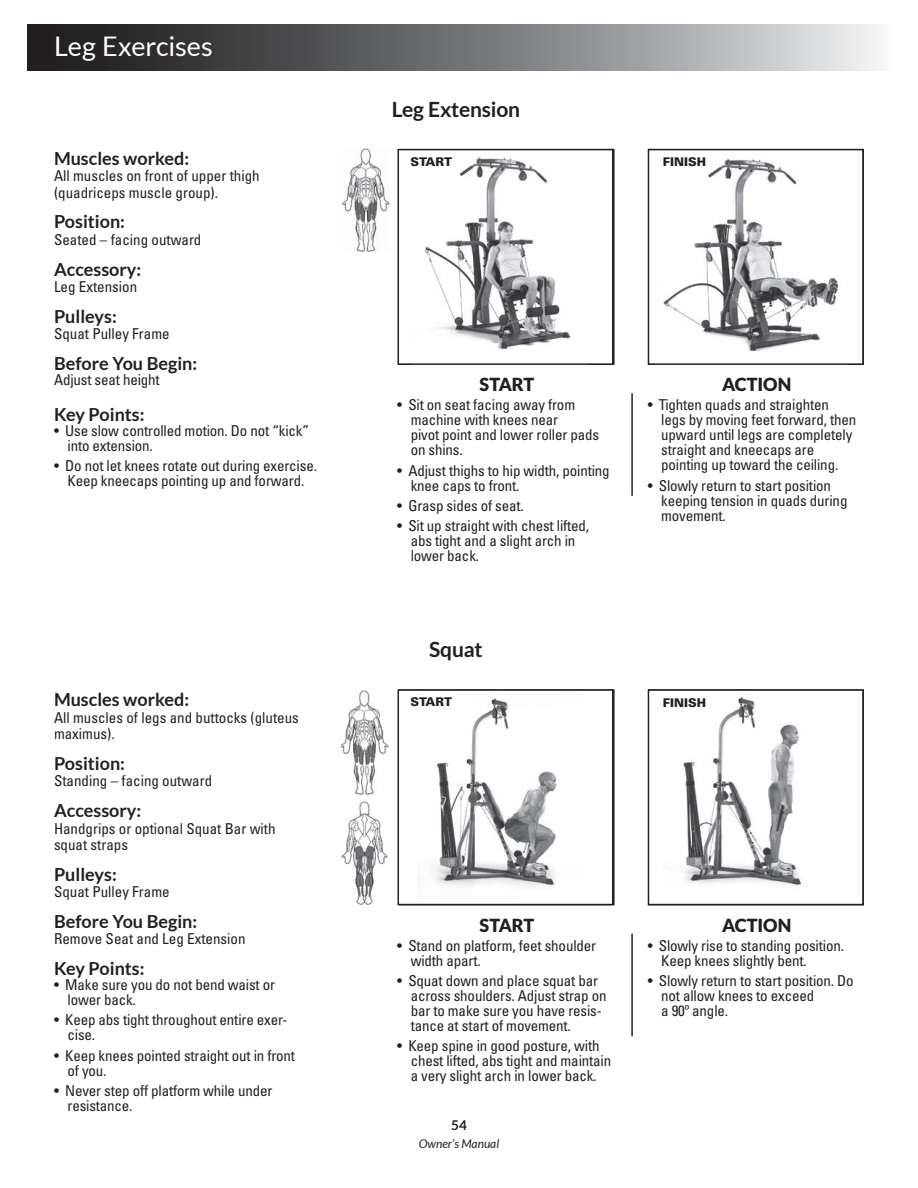
<style>
.page{position:relative;width:918px;height:1188px;background:#fff}
.page>*{position:absolute;margin:0;border:0;box-sizing:border-box;transform-origin:0 0}
.t1{font:27px "Lato";color:#fff}
.t2{font:700 21px "Lato";letter-spacing:-.01em;color:#231f20}
.t3{font:700 18px "Lato";color:#231f20}
.t4{font:900 18px "Lato";color:#231f20}
.t5{font:condensed 15px/15px "Univers";letter-spacing:-.01em;color:#231f20}
.t6{font:700 13.5px "Lato";color:#231f20}
.t7{font:900 12px "Univers";color:#231f20}
.t8{font:italic 12px "Lato";color:#231f20}
.t9{font:900 12px "Lato";color:#231f20}
</style>
<div class="page">
<hr style="left:631px;top:934px;width:2px;height:102px;background:#231f20">
<hr style="left:631px;top:393px;width:2px;height:103px;background:#231f20">
<img style="left:663px;top:158px;width:176px;height:194px">
<div style="left:648px;top:149px;width:216px;height:216px;border:2px solid #231f20"></div>
<img style="left:425px;top:157px;width:146px;height:192px">
<div style="left:398px;top:149px;width:216px;height:216px;border:2px solid #231f20"></div>
<img style="left:683px;top:696px;width:119px;height:191px">
<div style="left:648px;top:689px;width:216px;height:216px;border:2px solid #231f20"></div>
<img style="left:434px;top:696px;width:123px;height:191px">
<div style="left:398px;top:689px;width:216px;height:216px;border:2px solid #231f20"></div>
<img style="left:342px;top:148px;width:48px;height:104px">
<img style="left:340px;top:801px;width:48px;height:104px">
<img style="left:341px;top:691px;width:48px;height:103px">
<svg style="left:27px;top:24px;width:851px;height:46px;background:#767779"></svg>
<h1 class="t1" style="left:54px;top:29px;width:160px">Leg Exercises</h1>
<p class="t3" style="left:54px;top:147px;width:137px">Muscles worked:</p>
<p class="t5" style="left:54px;top:169px;width:207px;line-height:16.5px">All muscles on front of upper thigh (quadriceps muscle group).</p>
<p class="t3" style="left:54px;top:211px;width:73px">Position:</p>
<p class="t5" style="left:54px;top:233px;width:149px">Seated – facing outward</p>
<p class="t3" style="left:54px;top:258px;width:89px">Accessory:</p>
<p class="t5" style="left:54px;top:281px;width:85px">Leg Extension</p>
<p class="t3" style="left:54px;top:305px;width:64px">Pulleys:</p>
<p class="t5" style="left:54px;top:328px;width:117px">Squat Pulley Frame</p>
<p class="t3" style="left:54px;top:352px;width:145px">Before You Begin:</p>
<p class="t5" style="left:54px;top:373px;width:107px">Adjust seat height</p>
<p class="t3" style="left:54px;top:403px;width:92px">Key Points:</p>
<p class="t5" style="left:68px;top:424px;width:243px;text-indent:-14px">• Use slow controlled motion. Do not “kick” into extension.</p>
<p class="t5" style="left:54px;top:460px;width:265px;text-align:center">• Do not let knees rotate out during exercise.<br>Keep kneecaps pointing up and forward.</p>
<p class="t3" style="left:54px;top:689px;width:137px">Muscles worked:</p>
<p class="t5" style="left:54px;top:711px;width:246px;line-height:16.5px">All muscles of legs and buttocks (gluteus maximus).</p>
<p class="t3" style="left:54px;top:752px;width:73px">Position:</p>
<p class="t5" style="left:54px;top:775px;width:160px">Standing – facing outward</p>
<p class="t3" style="left:54px;top:799px;width:89px">Accessory:</p>
<p class="t5" style="left:54px;top:821px;width:223px;line-height:16.5px">Handgrips or optional Squat Bar with squat straps</p>
<p class="t3" style="left:54px;top:863px;width:64px">Pulleys:</p>
<p class="t5" style="left:54px;top:886px;width:117px">Squat Pulley Frame</p>
<p class="t3" style="left:54px;top:910px;width:145px">Before You Begin:</p>
<p class="t5" style="left:54px;top:933px;width:193px">Remove Seat and Leg Extension</p>
<p class="t3" style="left:54px;top:957px;width:92px">Key Points:</p>
<p class="t5" style="left:68px;top:978px;width:209px;text-indent:-14px">• Make sure you do not bend waist or lower back.</p>
<p class="t5" style="left:68px;top:1014px;width:221px;text-indent:-14px">• Keep abs tight throughout entire exer&shy;cise.</p>
<p class="t5" style="left:68px;top:1049px;width:229px;text-indent:-14px">• Keep knees pointed straight out in front of you.</p>
<p class="t5" style="left:68px;top:1085px;width:207px;text-indent:-14px">• Never step off platform while under resistance.</p>
<h2 class="t2" style="left:392px;top:96px;width:130px">Leg Extension</h2>
<p class="t7" style="left:411px;top:157px;width:43px">START</p>
<p class="t7" style="left:663px;top:158px;width:45px">FINISH</p>
<p class="t9" style="left:414px;top:154px;width:15px">ST</p>
<p class="t9" style="left:666px;top:155px;width:21px">FIN</p>
<p class="t4" style="left:480px;top:374px;width:56px">START</p>
<p class="t4" style="left:722px;top:374px;width:71px">ACTION</p>
<p class="t5" style="left:411px;top:399px;width:190px;text-indent:-14px">• Sit on seat facing away from machine with knees near<br>pivot point and lower roller pads on shins.</p>
<p class="t5" style="left:411px;top:464px;width:201px;text-indent:-14px">• Adjust thighs to hip width, pointing knee caps to front.</p>
<p class="t5" style="left:397px;top:499px;width:128px">• Grasp sides of seat.</p>
<p class="t5" style="left:411px;top:520px;width:180px;text-indent:-14px">• Sit up straight with chest lifted, abs tight and a slight arch in lower back.</p>
<h2 class="t2" style="left:429px;top:636px;width:55px">Squat</h2>
<p class="t5" style="left:661px;top:399px;width:197px;text-indent:-14px">• Tighten quads and straighten legs by moving feet forward, then upward until legs are completely straight and kneecaps are pointing up toward the ceiling.</p>
<p class="t5" style="left:661px;top:479px;width:188px;text-indent:-14px">• Slowly return to start position keeping tension in quads during movement.</p>
<p class="t7" style="left:411px;top:697px;width:43px">START</p>
<p class="t7" style="left:663px;top:698px;width:45px">FINISH</p>
<p class="t9" style="left:414px;top:694px;width:15px">ST</p>
<p class="t9" style="left:666px;top:695px;width:21px">FIN</p>
<p class="t4" style="left:480px;top:914px;width:56px">START</p>
<p class="t4" style="left:722px;top:914px;width:71px">ACTION</p>
<p class="t5" style="left:411px;top:939px;width:187px;text-indent:-14px">• Stand on platform, feet shoulder width apart.</p>
<p class="t5" style="left:411px;top:974px;width:197px;text-indent:-14px">• Squat down and place squat bar across shoulders. Adjust strap on bar to make sure you have resis&shy;tance at start of movement.</p>
<p class="t5" style="left:411px;top:1040px;width:202px;text-indent:-14px">• Keep spine in good posture, with chest lifted, abs tight and maintain a very slight arch in lower back.</p>
<p class="t6" style="left:451px;top:1117px;width:17px">54</p>
<p class="t8" style="left:419px;top:1136px;width:82px">Owner’s Manual</p>
<p class="t5" style="left:661px;top:939px;width:184px;text-indent:-14px">• Slowly rise to standing position.<br>Keep knees slightly bent.</p>
<p class="t5" style="left:661px;top:974px;width:194px;text-indent:-14px">• Slowly return to start position. Do not allow knees to exceed<br>a 90º angle.</p>
</div>
